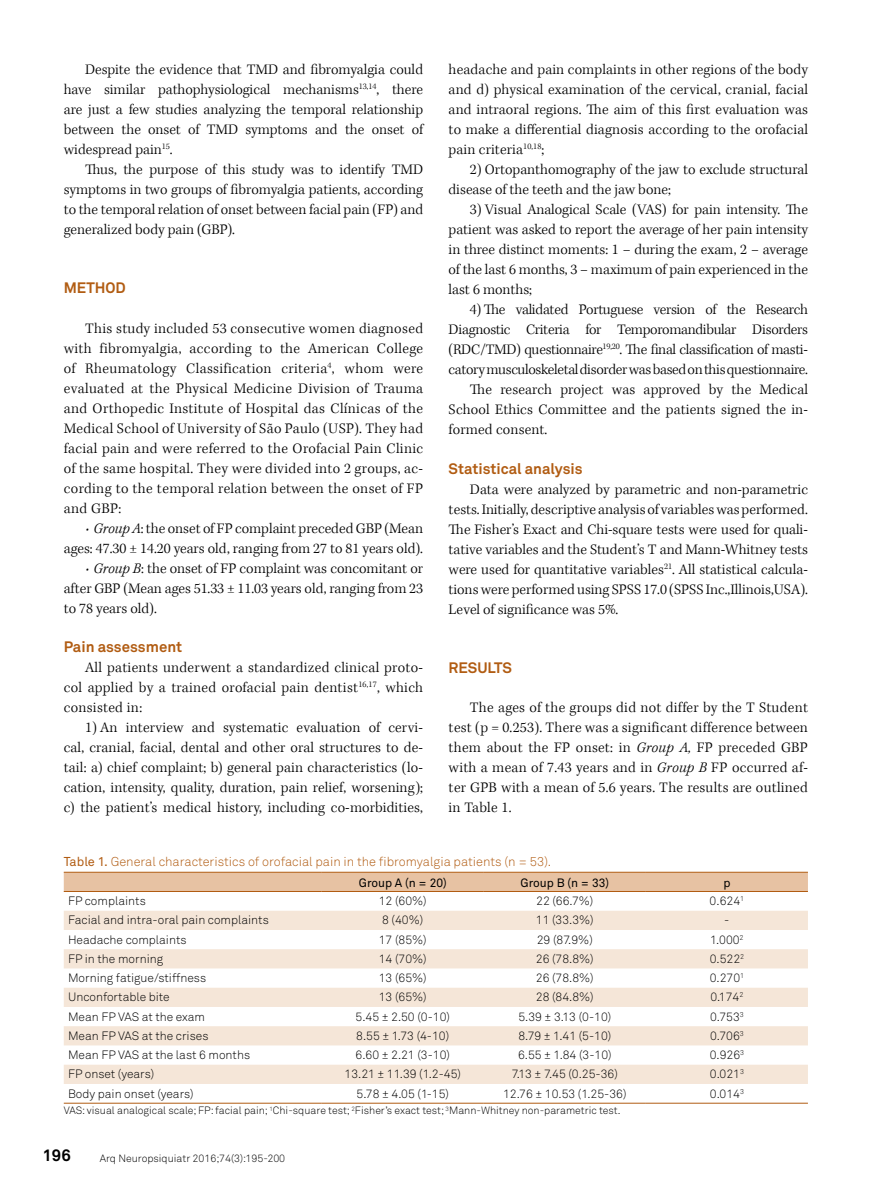
<style>
.page{position:relative;width:893px;height:1191px;background:#fff}
.page>*{position:absolute;margin:0;border:0;box-sizing:border-box;transform-origin:0 0}
.t1{font:700 16.5px "Akkurat Pro";color:#000}
.t2{font:300 15px/20px "Kepler Std";color:#000;text-align:justify}
.t3{font:300 15px "Kepler Std";letter-spacing:-.02em;color:#000}
.t4{font:700 15px "Akkurat Pro";color:#b15c12}
.t5{font:12.75px "Akkurat Light Pro";color:#b15c12}
.t6{font:12px "Akkurat Light Pro";color:#000}
.t7{font:12px "Akkurat Pro";color:#000}
.t8{font:10.5px "Akkurat Light Pro";color:#000}
.s1{font-style:italic}
.s2{font-family:"Akkurat Pro"}
</style>
<div class="page">
<div style="left:64px;top:873px;width:744px;height:18px;background:#e7c2a3"></div>
<svg style="left:64px;top:910px;width:744px;height:174px;fill:#f5e6d8"></svg>
<hr style="left:64px;top:872px;width:258px;height:1px;background:#b15c12">
<hr style="left:322px;top:872px;width:162px;height:1px;background:#b15c12">
<hr style="left:484px;top:872px;width:162px;height:1px;background:#b15c12">
<hr style="left:646px;top:872px;width:162px;height:1px;background:#b15c12">
<hr style="left:64px;top:891px;width:258px;height:1px;background:#b15c12">
<hr style="left:322px;top:891px;width:162px;height:1px;background:#b15c12">
<hr style="left:484px;top:891px;width:162px;height:1px;background:#b15c12">
<hr style="left:646px;top:891px;width:162px;height:1px;background:#b15c12">
<hr style="left:64px;top:1102px;width:258px;height:1px;background:#b15c12">
<hr style="left:322px;top:1102px;width:162px;height:1px;background:#b15c12">
<hr style="left:484px;top:1102px;width:162px;height:1px;background:#b15c12">
<hr style="left:646px;top:1102px;width:162px;height:1px;background:#b15c12">
<p class="t2" style="left:64px;top:60px;width:361px;text-indent:21px">Despite the evidence that TMD and fibromyalgia could have similar pathophysiological mechanisms<sup>13,14</sup>, there are just a few studies analyzing the temporal relationship between the onset of TMD symptoms and the onset of widespread pain<sup>15</sup>.</p>
<p class="t2" style="left:64px;top:160px;width:361px;text-indent:21px">Thus, the purpose of this study was to identify TMD symptoms in two groups of fibromyalgia patients, according to the temporal relation of onset between facial pain (FP) and generalized body pain (GBP).</p>
<p class="t4" style="left:64px;top:279px;width:64px">M ethod</p>
<p class="t2" style="left:64px;top:319px;width:361px;text-indent:21px">This study included 53 consecutive women diagnosed with fibromyalgia, according to the American College of Rheumatology Classification criteria<sup>4</sup>, whom were evaluated at the Physical Medicine Division of Trauma and Orthopedic Institute of Hospital das Clínicas of the Medical School of University of São Paulo (USP). They had facial pain and were referred to the Orofacial Pain Clinic of the same hospital. They were divided into 2 groups, ac&shy;cording to the temporal relation between the onset of FP and GBP:</p>
<p class="t2" style="left:64px;top:519px;width:361px;text-align:right"><span class="s1">• Group A</span>: the onset of FP complaint preceded GBP (Mean ages: 47.30 ± 14.20 years old, ranging from 27 to 81 years old).</p>
<p class="t2" style="left:64px;top:559px;width:361px;text-indent:21px"><span class="s1">• Group B</span>: the onset of FP complaint was concomitant or after GBP (Mean ages 51.33 ± 11.03 years old, ranging from 23 to 78 years old).</p>
<p class="t4" style="left:64px;top:637px;width:120px">Pain assessment</p>
<p class="t2" style="left:64px;top:658px;width:361px;text-indent:21px">All patients underwent a standardized clinical proto&shy;col applied by a trained orofacial pain dentist<sup>16,17</sup>, which consisted in:</p>
<p class="t2" style="left:64px;top:718px;width:361px;text-indent:21px">1) An interview and systematic evaluation of cervi&shy;cal, cranial, facial, dental and other oral structures to de&shy;tail: a) chief complaint; b) general pain characteristics (lo&shy;cation, intensity, quality, duration, pain relief, worsening); c) the patient’s medical history, including co-morbidities,</p>
<p class="t2" style="left:449px;top:60px;width:361px">headache and pain complaints in other regions of the body and d) physical examination of the cervical, cranial, facial and intraoral regions. The aim of this first evaluation was to make a differential diagnosis according to the orofacial pain criteria<sup>10,18</sup>;</p>
<p class="t2" style="left:449px;top:160px;width:361px;text-indent:21px">2) Ortopanthomography of the jaw to exclude structural disease of the teeth and the jaw bone;</p>
<p class="t2" style="left:449px;top:200px;width:361px;text-indent:21px">3) Visual Analogical Scale (VAS) for pain intensity. The patient was asked to report the average of her pain intensity in three distinct moments: 1 – during the exam, 2 – average of the last 6 months, 3 – maximum of pain experienced in the last 6 months;</p>
<p class="t3" style="left:470px;top:301px;width:340px">4) The validated Portuguese version of the Research</p>
<p class="t3" style="left:449px;top:321px;width:361px">Diagnostic Criteria for Temporomandibular Disorders</p>
<p class="t3" style="left:449px;top:341px;width:361px">(RDC/TMD) questionnaire<sup>19,20</sup>. The final classification of masti-</p>
<p class="t3" style="left:449px;top:361px;width:361px">catory musculoskeletal disorder was based on this questionnaire.</p>
<p class="t2" style="left:470px;top:380px;width:340px">The research project was approved by the Medical</p>
<p class="t2" style="left:449px;top:400px;width:361px">School Ethics Committee and the patients signed the in-</p>
<p class="t2" style="left:449px;top:420px;width:100px">formed consent.</p>
<p class="t4" style="left:449px;top:459px;width:136px">Statistical analysis</p>
<p class="t2" style="left:449px;top:480px;width:361px;text-indent:21px">Data were analyzed by parametric and non-parametric tests. Initially, descriptive analysis of variables was performed.<br>The Fisher’s Exact and Chi-square tests were used for quali&shy;tative variables and the Student’s T and Mann-Whitney tests were used for quantitative variables<sup>21</sup>. All statistical calcula&shy;tions were performed using SPSS 17.0 (SPSS Inc.,Illinois,USA).<br>Level of significance was 5%.</p>
<p class="t4" style="left:449px;top:658px;width:11px">RESU</p>
<p class="t4" style="left:488px;top:658px;width:25px">LTS</p>
<p class="t2" style="left:449px;top:698px;width:361px;text-indent:21px">The ages of the groups did not differ by the T Student test (p = 0.253). There was a significant difference between them about the FP onset: in <span class="s1">Group A,</span> FP preceded GBP with a mean of 7.43 years and in <span class="s1">Group B</span> FP occurred af&shy;ter GPB with a mean of 5.6 years. The results are outlined in Table 1.</p>
<p class="t5" style="left:64px;top:854px;width:489px"><span class="s2">Table 1.</span> General characteristics of orofacial pain in the fibromyalgia patients (n = 53).</p>
<p class="t7" style="left:359px;top:875px;width:89px">Group A (n = 20)</p>
<p class="t7" style="left:521px;top:875px;width:90px">Group B (n = 33)</p>
<p class="t7" style="left:723px;top:875px;width:9px">p</p>
<p class="t6" style="left:68px;top:893px;width:79px">FP complaints</p>
<p class="t6" style="left:379px;top:893px;width:49px">12 (60%)</p>
<p class="t6" style="left:536px;top:893px;width:59px">22 (66.7%)</p>
<p class="t6" style="left:710px;top:893px;width:36px">0.624<sup>1</sup></p>
<p class="t6" style="left:68px;top:913px;width:202px">Facial and intra-oral pain complaints</p>
<p class="t6" style="left:382px;top:913px;width:43px">8 (40%)</p>
<p class="t6" style="left:536px;top:913px;width:59px">11 (33.3%)</p>
<p class="t6" style="left:724px;top:913px;width:7px">-</p>
<p class="t6" style="left:68px;top:932px;width:120px">Headache complaints</p>
<p class="t6" style="left:379px;top:932px;width:49px">17 (85%)</p>
<p class="t6" style="left:537px;top:932px;width:58px">29 (87.9%)</p>
<p class="t6" style="left:710px;top:932px;width:35px">1.000<sup>2</sup></p>
<p class="t6" style="left:68px;top:951px;width:97px">FP in the morning</p>
<p class="t6" style="left:379px;top:951px;width:49px">14 (70%)</p>
<p class="t6" style="left:536px;top:951px;width:59px">26 (78.8%)</p>
<p class="t6" style="left:710px;top:951px;width:36px">0.522<sup>2</sup></p>
<p class="t6" style="left:68px;top:970px;width:140px">Morning fatigue/stiffness</p>
<p class="t6" style="left:379px;top:970px;width:49px">13 (65%)</p>
<p class="t6" style="left:536px;top:970px;width:59px">26 (78.8%)</p>
<p class="t6" style="left:710px;top:970px;width:36px">0.270<sup>1</sup></p>
<p class="t6" style="left:68px;top:990px;width:103px">Unconfortable bite</p>
<p class="t6" style="left:379px;top:990px;width:49px">13 (65%)</p>
<p class="t6" style="left:536px;top:990px;width:59px">28 (84.8%)</p>
<p class="t6" style="left:710px;top:990px;width:34px">0.174<sup>2</sup></p>
<p class="t6" style="left:68px;top:1009px;width:139px">Mean FP VAS at the exam</p>
<p class="t6" style="left:356px;top:1009px;width:96px">5.45 ± 2.50 (0-10)</p>
<p class="t6" style="left:518px;top:1009px;width:94px">5.39 ± 3.13 (0-10)</p>
<p class="t6" style="left:710px;top:1009px;width:35px">0.753<sup>3</sup></p>
<p class="t6" style="left:68px;top:1028px;width:142px">Mean FP VAS at the crises</p>
<p class="t6" style="left:356px;top:1028px;width:94px">8.55 ± 1.73 (4-10)</p>
<p class="t6" style="left:518px;top:1028px;width:94px">8.79 ± 1.41 (5-10)</p>
<p class="t6" style="left:710px;top:1028px;width:35px">0.706<sup>3</sup></p>
<p class="t6" style="left:68px;top:1047px;width:184px">Mean FP VAS at the last 6 months</p>
<p class="t6" style="left:356px;top:1047px;width:96px">6.60 ± 2.21 (3-10)</p>
<p class="t6" style="left:518px;top:1047px;width:95px">6.55 ± 1.84 (3-10)</p>
<p class="t6" style="left:710px;top:1047px;width:36px">0.926<sup>3</sup></p>
<p class="t6" style="left:68px;top:1067px;width:88px">FP onset (years)</p>
<p class="t6" style="left:345px;top:1067px;width:118px">13.21 ± 11.39 (1.2-45)</p>
<p class="t6" style="left:512px;top:1067px;width:108px">7.13 ± 7.45 (0.25-36)</p>
<p class="t6" style="left:710px;top:1067px;width:36px">0.021<sup>3</sup></p>
<p class="t6" style="left:68px;top:1086px;width:127px">Body pain onset (years)</p>
<p class="t6" style="left:357px;top:1086px;width:94px">5.78 ± 4.05 (1-15)</p>
<p class="t6" style="left:503px;top:1086px;width:125px">12.76 ± 10.53 (1.25-36)</p>
<p class="t6" style="left:710px;top:1086px;width:36px">0.014<sup>3</sup></p>
<p class="t8" style="left:64px;top:1104px;width:558px">VAS: visual analogical scale; FP: facial pain; <sup>1</sup>Chi-square test; <sup>2</sup>Fisher’s exact test; <sup>3</sup>Mann-Whitney non-parametric test.</p>
<p class="t1" style="left:43px;top:1145px;width:30px">196</p>
<p class="t8" style="left:100px;top:1151px;width:187px">Arq Neuropsiquiatr 2016;74(3):195-200</p>
</div>
